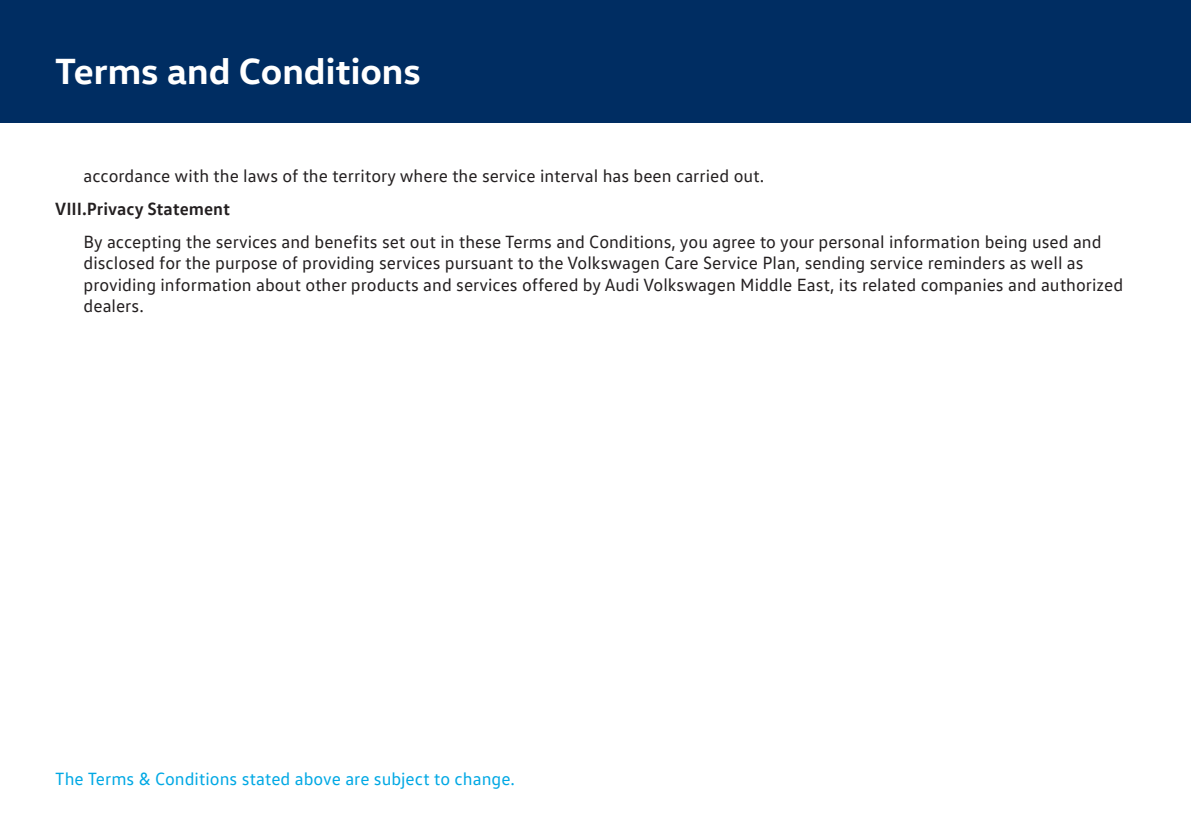
<style>
.page{position:relative;width:1191px;height:840px;background:#fff}
.page>*{position:absolute;margin:0;border:0;box-sizing:border-box;transform-origin:0 0}
.t1{font:700 37px "VW Head";color:#fff}
.t2{font:18px/21.6px "VW Text";color:#231f20}
.t3{font:18px "VW Text";color:#00a8e4}
.t4{font:700 18px "VW Text";color:#231f20}
</style>
<div class="page">
<div style="left:0;top:0;width:1191px;height:122px;background:#002d62"></div>
<h1 class="t1" style="left:55px;top:48px;width:367px">Terms and Conditions</h1>
<p class="t2" style="left:84px;top:164px;width:682px">accordance with the laws of the territory where the service interval has been carried out.</p>
<p class="t4" style="left:55px;top:196px;width:176px">VIII.Privacy Statement</p>
<p class="t2" style="left:84px;top:230px;width:1041px">By accepting the services and benefits set out in these Terms and Conditions, you agree to your personal information being used and disclosed for the purpose of providing services pursuant to the Volkswagen Care Service Plan, sending service reminders as well as providing information about other products and services offered by Audi Volkswagen Middle East, its related companies and authorized dealers.</p>
<p class="t3" style="left:55px;top:766px;width:461px">The Terms &amp; Conditions stated above are subject to change.</p>
</div>
